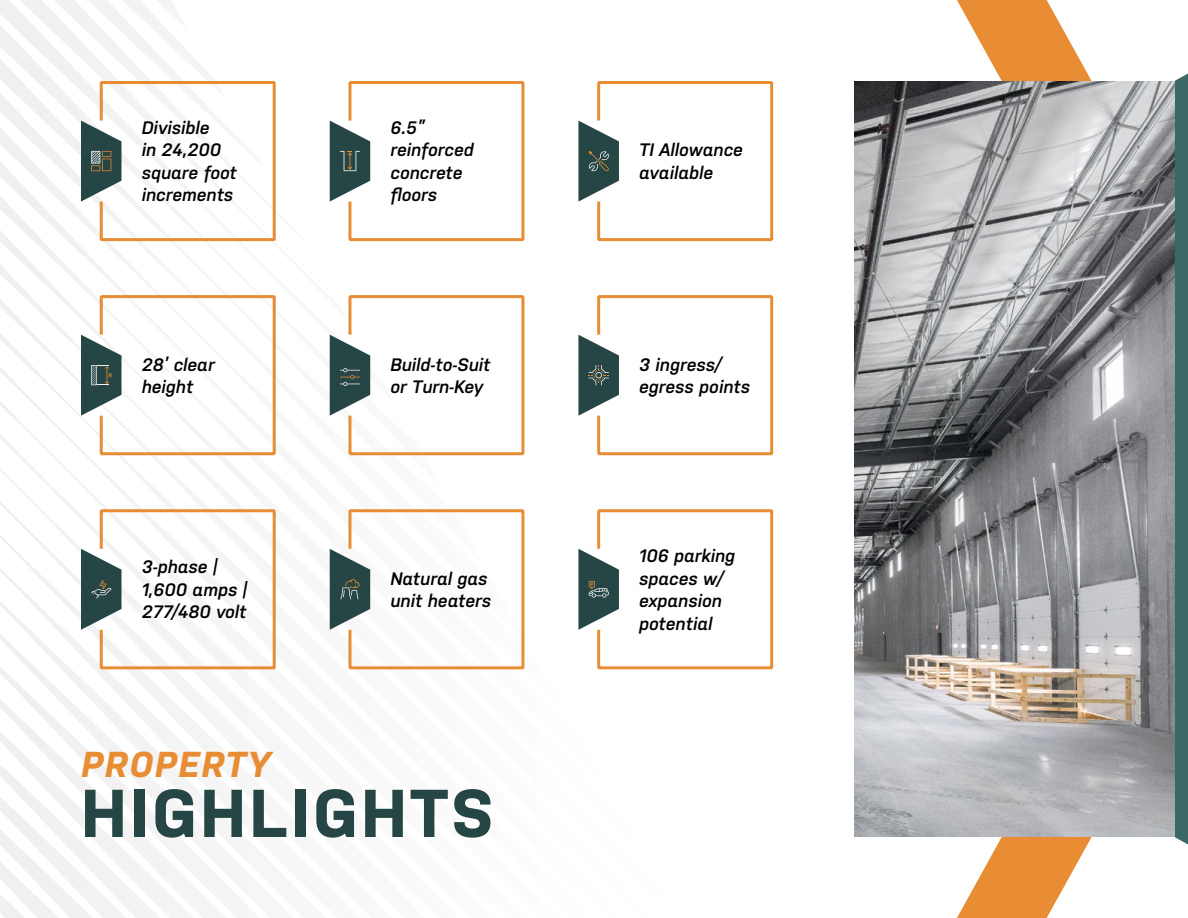
<style>
.page{position:relative;width:1188px;height:918px;background:#fff}
.page>*{position:absolute;margin:0;border:0;box-sizing:border-box;transform-origin:0 0}
.t1{font:700 67.5px "Nudista";letter-spacing:.05em;color:#264545}
.t2{font:italic 700 36px "Nudista";letter-spacing:.05em;color:#e88d34}
.t3{font:italic 600 18px/22.5px "Nudista";color:#000}
</style>
<div class="page">
<svg style="left:957px;top:837px;width:231px;height:81px"></svg>
<svg style="left:957px;top:0;width:231px;height:81px"></svg>
<svg style="left:0;top:0;width:330px;height:918px"></svg>
<svg style="left:1174px;top:74px;width:14px;height:770px;background:#466e6e"></svg>
<svg style="left:81px;top:80px;width:196px;height:163px"></svg>
<img style="left:854px;top:81px;width:320px;height:756px">
<svg style="left:330px;top:81px;width:195px;height:161px"></svg>
<svg style="left:578px;top:81px;width:196px;height:161px"></svg>
<svg style="left:81px;top:294px;width:196px;height:163px"></svg>
<svg style="left:330px;top:295px;width:195px;height:161px"></svg>
<svg style="left:578px;top:295px;width:196px;height:161px"></svg>
<svg style="left:81px;top:508px;width:196px;height:163px"></svg>
<svg style="left:330px;top:509px;width:195px;height:161px"></svg>
<svg style="left:578px;top:509px;width:196px;height:161px"></svg>
<p class="t3" style="left:142px;top:116px;width:97px">Divisible<br>in 24,200 square foot increments</p>
<p class="t3" style="left:142px;top:353px;width:74px">28’ clear height</p>
<p class="t3" style="left:142px;top:556px;width:107px">3-phase |<br>1,600 amps |<br>277/480 volt</p>
<p class="t3" style="left:390px;top:116px;width:85px">6.5” reinforced concrete floors</p>
<p class="t3" style="left:390px;top:353px;width:102px">Build-to-Suit or Turn-Key</p>
<p class="t3" style="left:390px;top:567px;width:102px">Natural gas unit heaters</p>
<h2 class="t2" style="left:81px;top:744px;width:191px">PROPERTY</h2>
<h1 class="t1" style="left:81px;top:775px;width:414px">HIGHLIGHTS</h1>
<p class="t3" style="left:639px;top:139px;width:105px">TI Allowance available</p>
<p class="t3" style="left:639px;top:353px;width:112px">3 ingress/ egress points</p>
<p class="t3" style="left:639px;top:545px;width:97px">106 parking spaces w/ expansion potential</p>
</div>
